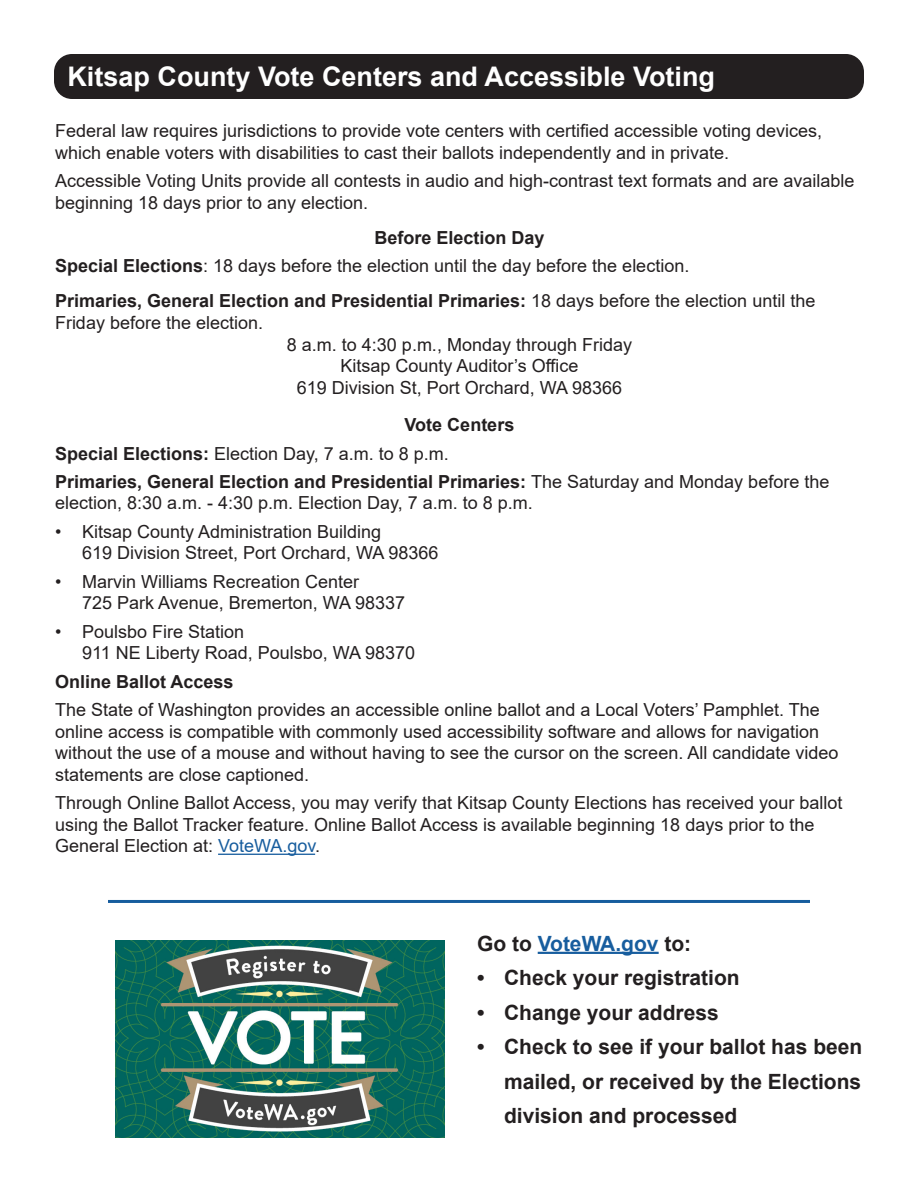
<style>
.page{position:relative;width:918px;height:1188px;background:#fff}
.page>*{position:absolute;margin:0;border:0;box-sizing:border-box;transform-origin:0 0}
.Text_Box_Header{font:700 27px "Arial";color:#fff}
.t1{font:700 21px/34.5px "Arial";color:#231f20;text-align:justify}
.Sub_Header{font:700 21px "Arial";color:#175d9e}
.Body_Text{font:18px/21.6px "Arial";color:#231f20}
.Text_Header{font:18px/21.6px "Arial";color:#231f20}
.Text_Header-2{font:700 18px "Arial";color:#231f20}
.Body_Text-2{font:700 18px "Arial";color:#231f20}
.s1{font-weight:700}
.s2{color:#175d9e}
.s3{color:#231f20}
</style>
<div class="page">
<div style="left:54px;top:54px;width:810px;height:45px;background:#231f20;border-radius:18px"></div>
<hr style="left:218px;top:854px;width:97px;height:1px;background:#175d9e">
<hr style="left:108px;top:900px;width:702px;height:3px;background:#175d9e">
<img style="left:115px;top:941px;width:330px;height:196px">
<hr style="left:538px;top:952px;width:121px;height:2px;background:#175d9e">
<p class="Text_Box_Header" style="left:68px;top:58px;width:649px">Kitsap County Vote Centers and Accessible Voting</p>
<p class="Body_Text" style="left:55px;top:120px;width:769px">Federal law requires jurisdictions to provide vote centers with certified accessible voting devices, which enable voters with disabilities to cast their ballots independently and in private.</p>
<p class="Body_Text" style="left:55px;top:170px;width:801px">Accessible Voting Units provide all contests in audio and high-contrast text formats and are available beginning 18 days prior to any election.</p>
<p class="Text_Header-2" style="left:374px;top:225px;width:172px">Before Election Day</p>
<p class="Text_Header" style="left:55px;top:255px;width:636px"><span class="s1">Special Elections</span>: 18 days before the election until the day before the election.</p>
<p class="Text_Header" style="left:55px;top:290px;width:762px"><span class="s1">Primaries, General Election and Presidential Primaries:</span> 18 days before the election until the<br>Friday before the election.</p>
<p class="Text_Header" style="left:287px;top:333px;width:347px;text-align:center">8 a.m. to 4:30 p.m., Monday through Friday<br>Kitsap County Auditor’s Office<br>619 Division St, Port Orchard, WA 98366</p>
<p class="Body_Text-2" style="left:405px;top:412px;width:111px">Vote Centers</p>
<p class="Body_Text" style="left:55px;top:442px;width:395px"><span class="s1">Special Elections:</span> Election Day, 7 a.m. to 8 p.m.</p>
<p class="Body_Text" style="left:55px;top:471px;width:776px"><span class="s1">Primaries, General Election and Presidential Primaries:</span> The Saturday and Monday before the election, 8:30 a.m. - 4:30 p.m. Election Day, 7 a.m. to 8 p.m.</p>
<p class="Body_Text" style="left:82px;top:521px;width:358px;text-indent:-27px">• Kitsap County Administration Building<br>619 Division Street, Port Orchard, WA 98366</p>
<p class="Body_Text" style="left:82px;top:571px;width:325px;text-indent:-27px">• Marvin Williams Recreation Center<br>725 Park Avenue, Bremerton, WA 98337</p>
<p class="Body_Text" style="left:82px;top:620px;width:335px;text-indent:-27px">• Poulsbo Fire Station<br>911 NE Liberty Road, Poulsbo, WA 98370</p>
<p class="Text_Header-2" style="left:55px;top:669px;width:180px">Online Ballot Access</p>
<p class="Body_Text" style="left:55px;top:699px;width:785px">The State of Washington provides an accessible online ballot and a Local Voters’ Pamphlet. The online access is compatible with commonly used accessibility software and allows for navigation without the use of a mouse and without having to see the cursor on the screen. All candidate video statements are close captioned.</p>
<p class="Body_Text" style="left:55px;top:792px;width:789px">Through Online Ballot Access, you may verify that Kitsap County Elections has received your ballot using the Ballot Tracker feature. Online Ballot Access is available beginning 18 days prior to the<br>General Election at: <span class="s2">VoteWA.gov</span>.</p>
<p class="Sub_Header" style="left:477px;top:928px;width:216px"><span class="s3">Go to</span> VoteWA.gov <span class="s3">to:</span></p>
<p class="t1" style="left:477px;top:961px;width:264px">• Check your registration</p>
<p class="t1" style="left:477px;top:995px;width:243px">• Change your address</p>
<p class="t1" style="left:504px;top:1030px;width:360px;text-indent:-27px">• Check to see if your ballot has been mailed, or received by the Elections division and processed</p>
</div>
